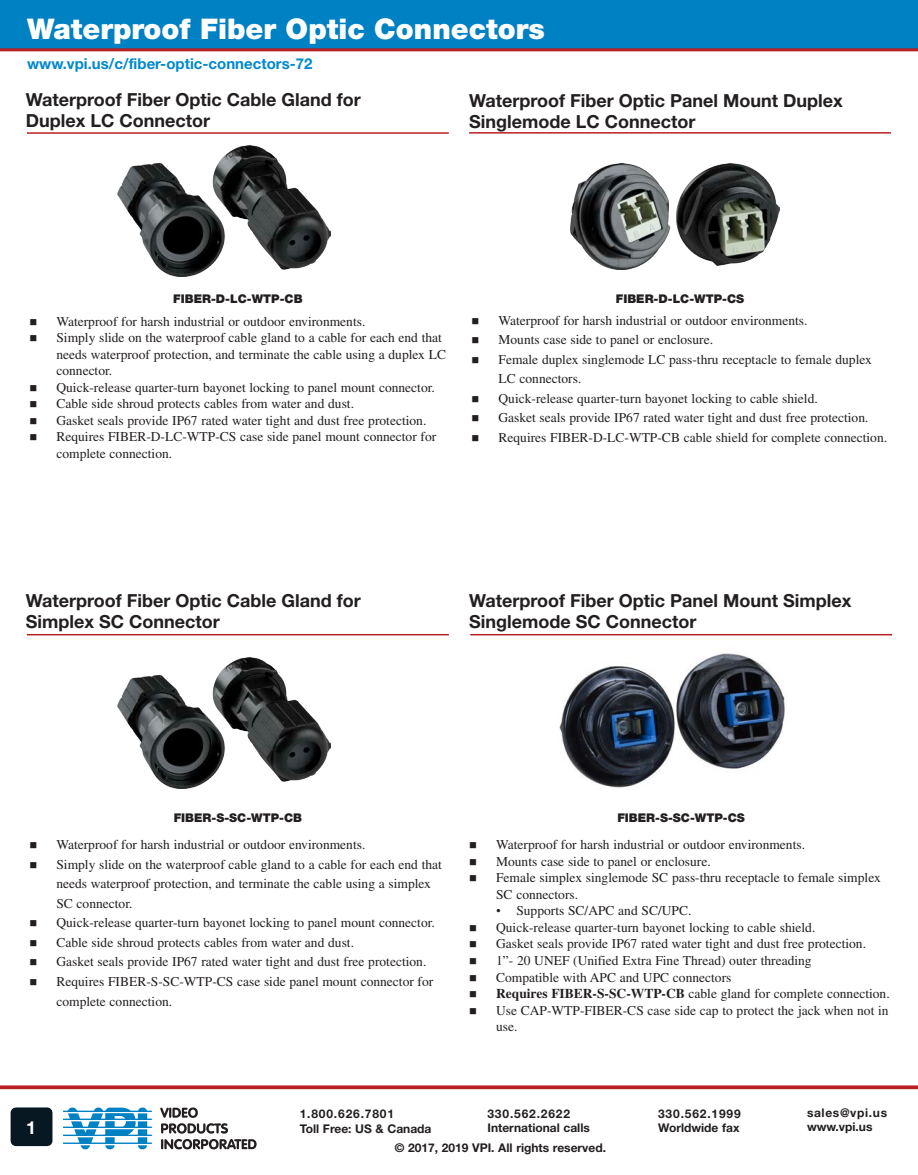
<style>
.page{position:relative;width:918px;height:1175px;background:#fff}
.page>*{position:absolute;margin:0;border:0;box-sizing:border-box;transform-origin:0 0}
.t1{font:900 28.5px "Helvetica Neue LT Std";color:#fff}
.t2{font:700 18px/21px "Helvetica Neue LT Std";color:#231f20}
.t3{font:700 18px "Helvetica Neue LT Std";color:#fff}
.url{font:700 15px "Helvetica Neue LT Std";color:#0088ce}
._1st_Level_Bullet{font:13.5px/16.5px "Times LT Std";color:#231f20}
._2nd_Level_Bullet{font:13.5px "Times LT Std";color:#231f20}
.t4{font:700 12px "Helvetica Neue LT Std";color:#231f20}
.Product_Sub_Header{font:900 12px "Helvetica Neue LT Std";color:#231f20}
.t5{font:700 12px "Helvetica Neue LT Std";letter-spacing:.07em;color:#231f20}
.t6{font:700 12px "Helvetica Neue LT Std";letter-spacing:.055em;color:#231f20}
.s1{font-family:"Times New Roman"}
.s2{font-weight:700}
</style>
<div class="page">
<svg style="left:160px;top:1107px;width:38px;height:10px"></svg>
<svg style="left:161px;top:1123px;width:96px;height:26px"></svg>
<svg style="left:63px;top:1107px;width:89px;height:42px"></svg>
<div style="left:0;top:0;width:918px;height:48px;background:#0081c4"></div>
<hr style="left:0;top:48px;width:918px;height:3px;background:#ba1f24">
<svg style="left:0;top:1085px;width:918px;height:4px;background:#c1363b"></svg>
<div style="left:11px;top:1107px;width:41px;height:39px;background:#071822"></div>
<hr style="left:27px;top:132px;width:422px;height:2px;background:#ba1f24">
<hr style="left:27px;top:634px;width:422px;height:1px;background:#ba1f24">
<hr style="left:469px;top:132px;width:422px;height:2px;background:#ba1f24">
<hr style="left:470px;top:634px;width:422px;height:1px;background:#ba1f24">
<img style="left:118px;top:146px;width:212px;height:131px">
<img style="left:571px;top:163px;width:208px;height:107px">
<img style="left:118px;top:657px;width:212px;height:131px">
<img style="left:559px;top:653px;width:226px;height:135px">
<p class="t1" style="left:27px;top:12px;width:519px">Waterproof Fiber Optic Connectors</p>
<p class="url" style="left:27px;top:54px;width:287px">www.vpi.us/c/fiber-optic-connectors-72</p>
<p class="t2" style="left:26px;top:89px;width:336px">Waterproof Fiber Optic Cable Gland for<br>Duplex LC Connector</p>
<p class="t2" style="left:469px;top:89px;width:375px">Waterproof Fiber Optic Panel Mount Duplex<br>Singlemode LC Connector</p>
<p class="Product_Sub_Header" style="left:173px;top:292px;width:131px">FIBER-D-LC-WTP-CB</p>
<p class="_1st_Level_Bullet" style="left:56px;top:313px;width:310px">Waterproof for harsh industrial or outdoor environments.</p>
<p class="_1st_Level_Bullet" style="left:56px;top:329px;width:391px">Simply slide on the waterproof cable gland to a cable for each end that needs waterproof protection, and terminate the cable using a duplex LC connector.</p>
<p class="_1st_Level_Bullet" style="left:56px;top:379px;width:380px">Quick-release quarter-turn bayonet locking to panel mount connector.</p>
<p class="_1st_Level_Bullet" style="left:56px;top:395px;width:299px">Cable side shroud protects cables from water and dust.</p>
<p class="_1st_Level_Bullet" style="left:56px;top:412px;width:371px">Gasket seals provide IP67 rated water tight and dust free protection.</p>
<p class="_1st_Level_Bullet" style="left:56px;top:428px;width:381px">Requires FIBER-D-LC-WTP-CS case side panel mount connector for complete connection.</p>
<p class="Product_Sub_Header" style="left:616px;top:291px;width:130px">FIBER-D-LC-WTP-CS</p>
<p class="_1st_Level_Bullet" style="left:499px;top:312px;width:310px">Waterproof for harsh industrial or outdoor environments.</p>
<p class="_1st_Level_Bullet" style="left:499px;top:331px;width:216px">Mounts case side to panel or enclosure.</p>
<p class="_1st_Level_Bullet" style="left:499px;top:349px;width:375px;line-height:19.5px">Female duplex singlemode LC pass-thru receptacle to female duplex<br>LC connectors.</p>
<p class="_1st_Level_Bullet" style="left:499px;top:390px;width:321px">Quick-release quarter-turn bayonet locking to cable shield.</p>
<p class="_1st_Level_Bullet" style="left:499px;top:409px;width:371px">Gasket seals provide IP67 rated water tight and dust free protection.</p>
<p class="_1st_Level_Bullet" style="left:499px;top:429px;width:390px">Requires FIBER-D-LC-WTP-CB cable shield for complete connection.</p>
<p class="t2" style="left:26px;top:589px;width:336px">Waterproof Fiber Optic Cable Gland for<br>Simplex SC Connector</p>
<p class="t2" style="left:469px;top:589px;width:384px">Waterproof Fiber Optic Panel Mount Simplex<br>Singlemode SC Connector</p>
<p class="Product_Sub_Header" style="left:174px;top:811px;width:130px">FIBER-S-SC-WTP-CB</p>
<p class="_1st_Level_Bullet" style="left:56px;top:836px;width:310px">Waterproof for harsh industrial or outdoor environments.</p>
<p class="_1st_Level_Bullet" style="left:56px;top:854px;width:387px;line-height:19.5px">Simply slide on the waterproof cable gland to a cable for each end that needs waterproof protection, and terminate the cable using a simplex<br>SC connector.</p>
<p class="_1st_Level_Bullet" style="left:56px;top:914px;width:380px">Quick-release quarter-turn bayonet locking to panel mount connector.</p>
<p class="_1st_Level_Bullet" style="left:56px;top:934px;width:299px">Cable side shroud protects cables from water and dust.</p>
<p class="_1st_Level_Bullet" style="left:56px;top:953px;width:371px">Gasket seals provide IP67 rated water tight and dust free protection.</p>
<p class="_1st_Level_Bullet" style="left:56px;top:971px;width:378px;line-height:19.5px">Requires FIBER-S-SC-WTP-CS case side panel mount connector for complete connection.</p>
<p class="Product_Sub_Header" style="left:617px;top:811px;width:129px">FIBER-S-SC-WTP-CS</p>
<p class="_1st_Level_Bullet" style="left:496px;top:836px;width:310px">Waterproof for harsh industrial or outdoor environments.</p>
<p class="_1st_Level_Bullet" style="left:496px;top:853px;width:216px">Mounts case side to panel or enclosure.</p>
<p class="_1st_Level_Bullet" style="left:496px;top:869px;width:386px">Female simplex singlemode SC pass-thru receptacle to female simplex<br>SC connectors.</p>
<p class="_2nd_Level_Bullet" style="left:496px;top:903px;width:197px"><span class="s1">•</span> Supports SC/APC and SC/UPC.</p>
<p class="_1st_Level_Bullet" style="left:496px;top:919px;width:321px">Quick-release quarter-turn bayonet locking to cable shield.</p>
<p class="_1st_Level_Bullet" style="left:496px;top:935px;width:371px">Gasket seals provide IP67 rated water tight and dust free protection.</p>
<p class="_1st_Level_Bullet" style="left:496px;top:952px;width:317px">1”- 20 UNEF (Unified Extra Fine Thread) outer threading</p>
<p class="_1st_Level_Bullet" style="left:496px;top:968px;width:237px">Compatible with APC and UPC connectors</p>
<p class="_1st_Level_Bullet" style="left:496px;top:985px;width:395px"><span class="s2">Requires FIBER-S-SC-WTP-CB</span> cable gland for complete connection.</p>
<p class="_1st_Level_Bullet" style="left:496px;top:1001px;width:394px">Use CAP-WTP-FIBER-CS case side cap to protect the jack when not in use.</p>
<p class="t6" style="left:807px;top:1105px;width:82px">sales@vpi.us</p>
<p class="t5" style="left:487px;top:1106px;width:84px">330.562.2622</p>
<p class="t4" style="left:487px;top:1120px;width:104px">International calls</p>
<p class="t5" style="left:658px;top:1106px;width:84px">330.562.1999</p>
<p class="t4" style="left:658px;top:1120px;width:83px">Worldwide fax</p>
<p class="t5" style="left:300px;top:1106px;width:96px">1.800.626.7801</p>
<p class="t4" style="left:300px;top:1120px;width:133px">Toll Free: US &amp; Canada</p>
<p class="t3" style="left:26px;top:1116px;width:12px">1</p>
<p class="t4" style="left:807px;top:1119px;width:67px">www.vpi.us</p>
<p class="t4" style="left:395px;top:1140px;width:213px">© 2017, 2019 VPI. All rights reserved.</p>
</div>
